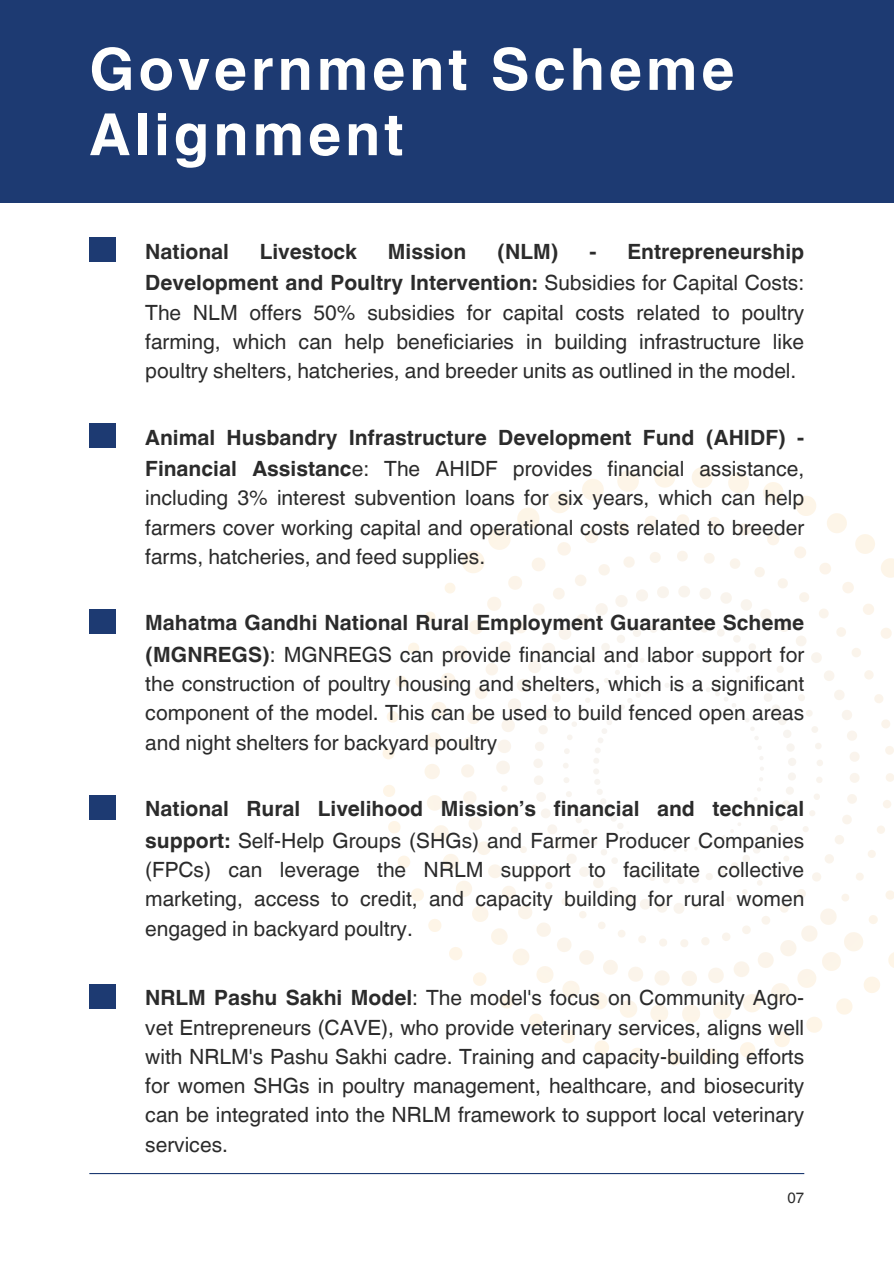
<style>
.page{position:relative;width:894px;height:1264px;background:#fff}
.page>*{position:absolute;margin:0;border:0;box-sizing:border-box;transform-origin:0 0}
.t1{font:700 58.05px/65.2px "Helvetica World";letter-spacing:.065em;color:#fffffe}
.t2{font:21px/29.2px "Helvetica World";color:#2b2b2b;text-align:justify}
.t3{font:700 21px/31.5px "Helvetica World";color:#2b2b2b}
.t4{font:15px "Helvetica World";color:#2b2b2b}
.s1{font-weight:400}
.s2{font-weight:700}
</style>
<div class="page">
<div style="left:89px;top:237px;width:27px;height:25px;background:#1d3a72"></div>
<svg style="left:383px;top:466px;width:510px;height:599px"></svg>
<div style="left:0;top:0;width:893px;height:202px;background:#1d3a72"></div>
<div style="left:89px;top:423px;width:27px;height:25px;background:#1d3a72"></div>
<div style="left:89px;top:609px;width:27px;height:24px;background:#1d3a72"></div>
<div style="left:89px;top:794px;width:27px;height:25px;background:#1d3a72"></div>
<div style="left:89px;top:983px;width:27px;height:25px;background:#1d3a72"></div>
<hr style="left:89px;top:1172px;width:715px;height:2px;background:#1d3a72">
<h1 class="t1" style="left:89px;top:31px;width:646px">Government Scheme<br>Alignment</h1>
<p class="t3" style="left:145px;top:233px;width:85px">National</p>
<p class="t3" style="left:260px;top:233px;width:99px">Livestock</p>
<p class="t3" style="left:388px;top:233px;width:80px">Mission</p>
<p class="t3" style="left:497px;top:233px;width:63px">(NLM)</p>
<p class="t3" style="left:145px;top:233px;width:660px;text-align:right">- Entrepreneurship<br>Development and Poultry Intervention: <span class="s1">Subsidies for Capital Costs:</span></p>
<p class="t2" style="left:145px;top:298px;width:660px">The NLM offers 50% subsidies for capital costs related to poultry farming, which can help beneficiaries in building infrastructure like poultry shelters, hatcheries, and breeder units as outlined in the model.</p>
<p class="t3" style="left:145px;top:419px;width:660px">Animal Husbandry Infrastructure Development Fund (AHIDF) -<br>Financial Assistanc<span class="s1">e: The AHIDF provides financial assistance,</span></p>
<p class="t2" style="left:145px;top:483px;width:660px">including 3% interest subvention loans for six years, which can help farmers cover working capital and operational costs related to breeder farms, hatcheries, and feed supplies.</p>
<p class="t3" style="left:145px;top:605px;width:660px">Mahatma Gandhi National Rural Employment Guarantee Scheme (MGNREGS)<span class="s1">: MGNREGS can provide financial and labor support for</span></p>
<p class="t2" style="left:145px;top:669px;width:660px">the construction of poultry housing and shelters, which is a significant component of the model. This can be used to build fenced open areas and night shelters for backyard poultry</p>
<p class="t3" style="left:145px;top:791px;width:660px">National Rural Livelihood Mission’s financial and technical support: <span class="s1">Self-Help Groups (SHGs) and Farmer Producer Companies</span></p>
<p class="t2" style="left:145px;top:855px;width:660px">(FPCs) can leverage the NRLM support to facilitate collective marketing, access to credit, and capacity building for rural women engaged in backyard poultry.</p>
<p class="t2" style="left:145px;top:983px;width:660px"><span class="s2">NRLM Pashu Sakhi Model</span>: The model's focus on Community Agro&shy;vet Entrepreneurs (CAVE), who provide veterinary services, aligns well with NRLM's Pashu Sakhi cadre. Training and capacity-building efforts for women SHGs in poultry management, healthcare, and biosecurity can be integrated into the NRLM framework to support local veterinary services.</p>
<p class="t4" style="left:787px;top:1188px;width:18px">07</p>
</div>
